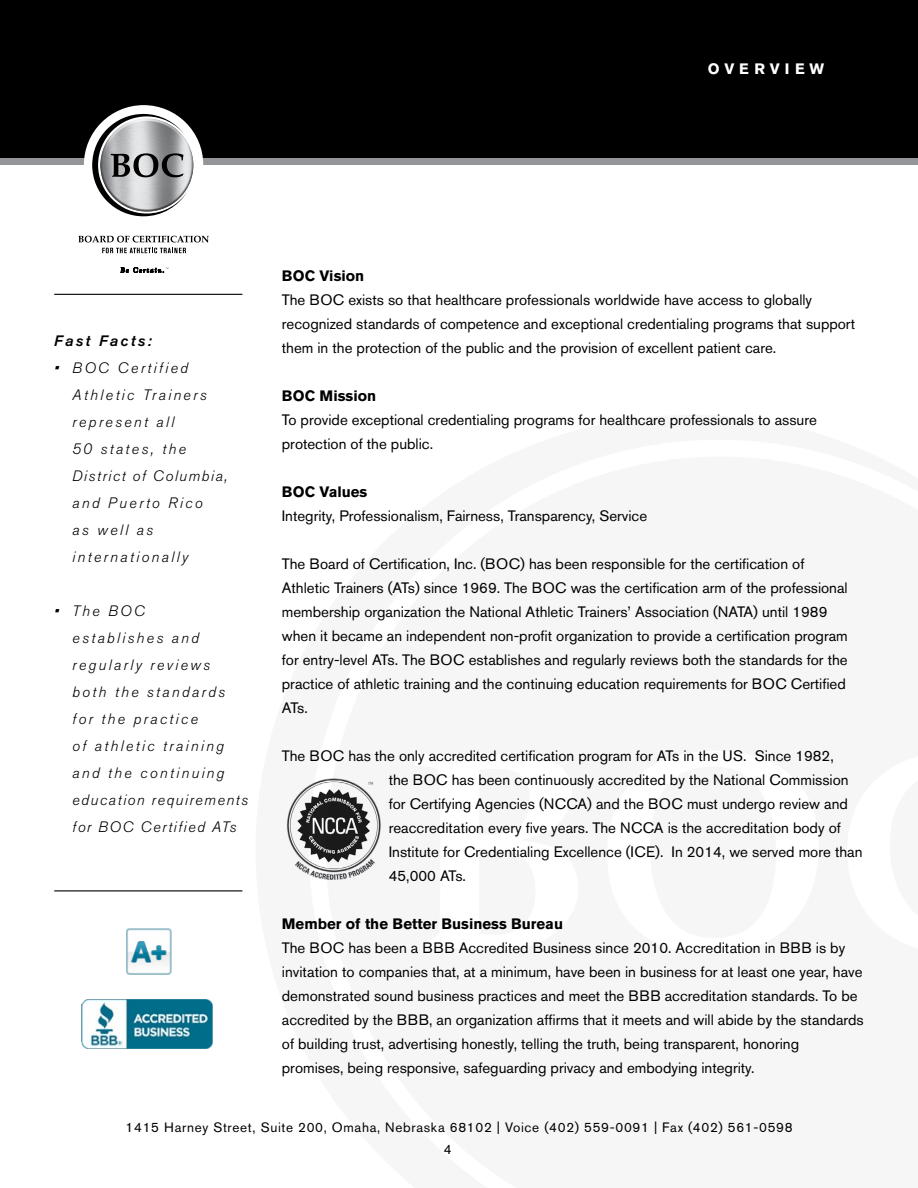
<style>
.page{position:relative;width:918px;height:1188px;background:#fff}
.page>*{position:absolute;margin:0;border:0;box-sizing:border-box;transform-origin:0 0}
.t1{font:15px/24px "Akzidenz Grotesk BE";color:#000}
.t2{font:italic 300 15px/27px "Akzidenz Grotesk BE";letter-spacing:.15em;color:#000}
.t3{font:700 15px "Akzidenz Grotesk BE";color:#000}
.t4{font:italic 500 15px "Akzidenz Grotesk BE";letter-spacing:.15em;color:#000}
.t5{font:700 15px "Akzidenz Grotesk BE";letter-spacing:.325em;color:#fff}
.t6{font:13.5px/21.5px "Akzidenz Grotesk BE";letter-spacing:.05em;color:#000}
</style>
<div class="page">
<div style="left:0;top:0;width:918px;height:161px;background:#000"></div>
<div style="left:0;top:158px;width:918px;height:7px;background:#939598"></div>
<div style="left:84px;top:105px;width:119px;height:119px;background:#fff;border-radius:50%"></div>
<img style="left:188px;top:125px;width:5px;height:62px">
<svg style="left:92px;top:114px;width:96px;height:102px"></svg>
<img style="left:111px;top:154px;width:19px;height:23px">
<img style="left:133px;top:153px;width:25px;height:24px">
<img style="left:162px;top:153px;width:22px;height:24px">
<svg style="left:78px;top:236px;width:131px;height:6px"></svg>
<svg style="left:121px;top:267px;width:47px;height:6px"></svg>
<svg style="left:102px;top:248px;width:84px;height:5px"></svg>
<img style="left:82px;top:1000px;width:130px;height:48px">
<img style="left:127px;top:929px;width:45px;height:45px">
<hr style="left:54px;top:294px;width:188px;height:1px;background:#000">
<hr style="left:54px;top:890px;width:188px;height:1px;background:#000">
<img style="left:286px;top:779px;width:95px;height:100px">
<p class="t5" style="left:708px;top:60px;width:118px">OVERVIEW</p>
<p class="t4" style="left:54px;top:332px;width:99px">Fast Facts:</p>
<p class="t2" style="left:72px;top:354px;width:157px;text-indent:-18px">• BOC Certified<br>Athletic Trainers represent all<br>50 states, the<br>District of Columbia, and Puerto Rico<br>as well as internationally</p>
<p class="t2" style="left:72px;top:597px;width:177px;text-indent:-18px">• The BOC<br>establishes and regularly reviews both the standards for the practice<br>of athletic training and the continuing education requirements for BOC Certified ATs</p>
<p class="t3" style="left:282px;top:267px;width:84px">BOC Vision</p>
<p class="t1" style="left:282px;top:288px;width:575px">The BOC exists so that healthcare professionals worldwide have access to globally recognized standards of competence and exceptional credentialing programs that support them in the protection of the public and the provision of excellent patient care.</p>
<p class="t3" style="left:282px;top:387px;width:96px">BOC Mission</p>
<p class="t1" style="left:282px;top:408px;width:537px">To provide exceptional credentialing programs for healthcare professionals to assure protection of the public.</p>
<p class="t3" style="left:282px;top:483px;width:87px">BOC Values</p>
<p class="t1" style="left:282px;top:504px;width:367px">Integrity, Professionalism, Fairness, Transparency, Service</p>
<p class="t1" style="left:282px;top:552px;width:567px">The Board of Certification, Inc. (BOC) has been responsible for the certification of Athletic Trainers (ATs) since 1969. The BOC was the certification arm of the professional membership organization the National Athletic Trainers’ Association (NATA) until 1989 when it became an independent non-profit organization to provide a certification program for entry-level ATs. The BOC establishes and regularly reviews both the standards for the practice of athletic training and the continuing education requirements for BOC Certified ATs.</p>
<p class="t1" style="left:389px;top:744px;width:475px;text-indent:-107px">The BOC has the only accredited certification program for ATs in the US. Since 1982,<br>the BOC has been continuously accredited by the National Commission for Certifying Agencies (NCCA) and the BOC must undergo review and reaccreditation every five years. The NCCA is the accreditation body of Institute for Credentialing Excellence (ICE). In 2014, we served more than 45,000 ATs.</p>
<p class="t3" style="left:282px;top:915px;width:283px">Member of the Better Business Bureau</p>
<p class="t1" style="left:282px;top:936px;width:583px">The BOC has been a BBB Accredited Business since 2010. Accreditation in BBB is by invitation to companies that, at a minimum, have been in business for at least one year, have demonstrated sound business practices and meet the BBB accreditation standards. To be accredited by the BBB, an organization affirms that it meets and will abide by the standards of building trust, advertising honestly, telling the truth, being transparent, honoring promises, being responsive, safeguarding privacy and embodying integrity.</p>
<p class="t6" style="left:444px;top:1117px;width:350px;text-indent:-318px">1415 Harney Street, Suite 200, Omaha, Nebraska 68102 | Voice (402) 559-0091 | Fax (402) 561-0598<br>4</p>
</div>
